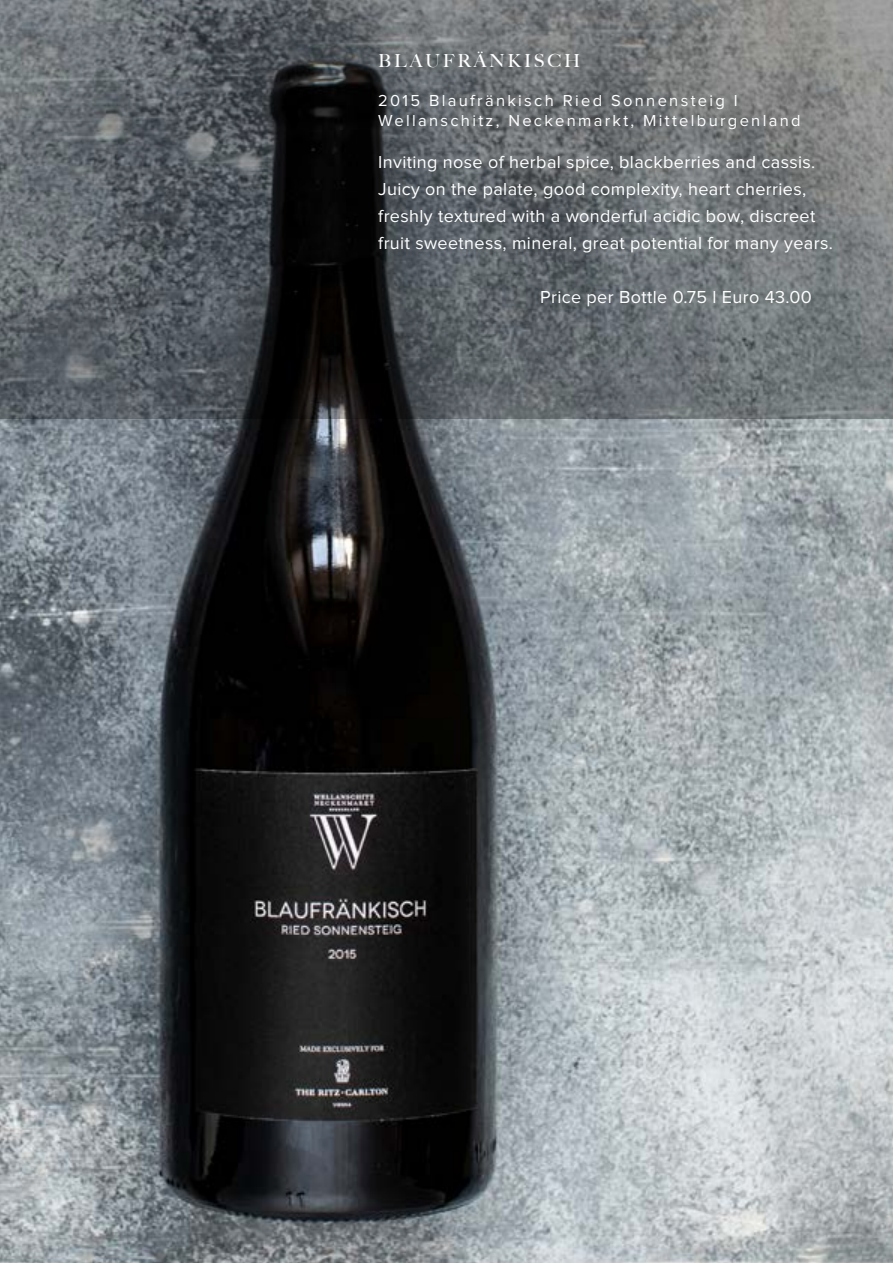
<style>
.page{position:relative;width:893px;height:1263px;background:#fff}
.page>*{position:absolute;margin:0;border:0;box-sizing:border-box;transform-origin:0 0}
.t1{font:18px/27px "Proxima Nova";letter-spacing:.02em;color:#fff}
.t2{font:500 18px "Big Caslon";letter-spacing:.15em;color:#fff}
.t3{font:16.5px/19.5px "Proxima Nova";letter-spacing:.14em;color:#fff}
</style>
<div class="page">
<img style="left:0;top:419px;width:893px;height:844px">
<svg style="left:0;top:0;width:893px;height:419px;background:#5d6265"></svg>
<p class="t2" style="left:378px;top:46px;width:204px">BLAUFRÄNKISCH</p>
<p class="t3" style="left:378px;top:92px;width:424px">2015 Blaufränkisch Ried Sonnensteig I<br>Wellanschitz, Neckenmarkt, Mittelburgenland</p>
<p class="t1" style="left:378px;top:150px;width:456px">Inviting nose of herbal spice, blackberries and cassis.<br>Juicy on the palate, good complexity, heart cherries, freshly textured with a wonderful acidic bow, discreet fruit sweetness, mineral, great potential for many years.</p>
<p class="t1" style="left:540px;top:285px;width:273px">Price per Bottle 0.75 l Euro 43.00</p>
</div>
